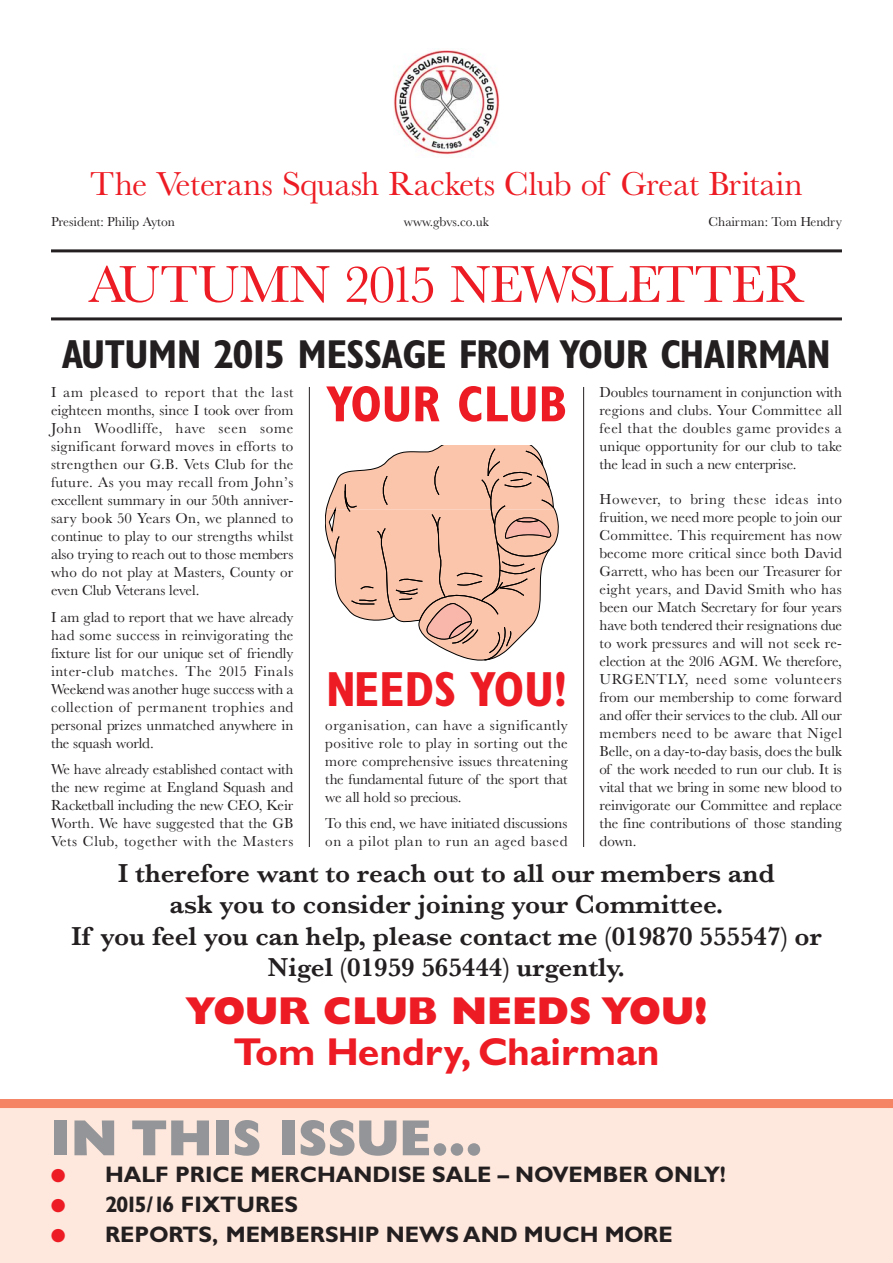
<style>
.page{position:relative;width:893px;height:1263px;background:#fff}
.page>*{position:absolute;margin:0;border:0;box-sizing:border-box;transform-origin:0 0}
.t1{font:54px "Baskerville";letter-spacing:-.015em;color:#ed1c24}
.t2{font:800 51px "Gill Sans";color:#939598}
.t3{font:700 condensed 51px "Gill Sans";color:#ed1c24}
.t4{font:700 condensed 49.5px "Gill Sans";color:#ed1c24}
.t5{font:700 condensed 40.5px "Gill Sans";letter-spacing:-.015em;color:#231f20}
.t6{font:700 39px "Gill Sans";color:#ed1c24}
.t7{font:800 39px "Gill Sans";color:#ed1c24}
.t8{font:34.5px "Baskerville";letter-spacing:-.01em;color:#ed1c24}
.t9{font:600 27px/31.5px "Baskerville";color:#231f20;text-align:center}
.t10{font:700 22.5px "Gill Sans";color:#231f20}
.t11{font:15px/18px "Baskerville";color:#231f20;text-align:justify}
.t12{font:13.5px "Baskerville";color:#231f20}
.s1{font-family:"Monotype Sorts";font-weight:400;font-size:18px;color:#ed1c24}
</style>
<div class="page">
<div style="left:0;top:1103px;width:893px;height:160px;background:#fee7dc"></div>
<hr style="left:51px;top:249px;width:791px;height:3px;background:#231f20">
<hr style="left:51px;top:317px;width:791px;height:3px;background:#231f20">
<img style="left:393px;top:50px;width:107px;height:105px">
<div style="left:0;top:1099px;width:893px;height:9px;background:#f58465"></div>
<hr style="left:309px;top:387px;width:1px;height:460px;background:#231f20">
<hr style="left:583px;top:387px;width:1px;height:460px;background:#231f20">
<svg style="left:325px;top:445px;width:233px;height:215px"></svg>
<h3 class="t8" style="left:90px;top:172px;width:714px">The Veterans Squash Rackets Club of Great Britain</h3>
<p class="t12" style="left:51px;top:217px;width:125px">President: Philip Ayton</p>
<p class="t12" style="left:404px;top:217px;width:87px">www.gbvs.co.uk</p>
<p class="t12" style="left:708px;top:217px;width:135px">Chairman: Tom Hendry</p>
<h1 class="t1" style="left:89px;top:266px;width:717px">AUTUMN 2015 NEWSLETTER</h1>
<h3 class="t5" style="left:62px;top:340px;width:771px">AUTUMN 2015 MESSAGE FROM YOUR CHAIRMAN</h3>
<p class="t11" style="left:51px;top:385px;width:244px">I am pleased to report that the last eighteen months, since I took over from John Woodliffe, have seen some significant forward moves in efforts to strengthen our G.B. Vets Club for the future. As you may recall from John’s excellent summary in our 50th anniver - sary book 50 Years On, we planned to continue to play to our strengths whilst also trying to reach out to those members who do not play at Masters, County or even Club Veterans level.</p>
<p class="t11" style="left:51px;top:609px;width:244px">I am glad to report that we have already had some success in reinvigorating the fixture list for our unique set of friendly inter-club matches. The 2015 Finals Weekend was another huge success with a collection of permanent trophies and personal prizes unmatched anywhere in the squash world.</p>
<p class="t11" style="left:51px;top:762px;width:244px">We have already established contact with the new regime at England Squash and Racketball including the new CEO, Keir Worth. We have suggested that the GB Vets Club, together with the Masters</p>
<h2 class="t3" style="left:326px;top:386px;width:243px">YOUR CLUB</h2>
<p class="t11" style="left:600px;top:385px;width:244px">Doubles tournament in conjunction with regions and clubs. Your Committee all feel that the doubles game provides a unique opportunity for our club to take the lead in such a new enterprise.</p>
<p class="t11" style="left:600px;top:492px;width:244px">However, to bring these ideas into fruition, we need more people to join our Committee. This requirement has now become more critical since both David Garrett, who has been our Treasurer for eight years, and David Smith who has been our Match Secretary for four years have both tendered their resignations due to work pressures and will not seek re&shy;election at the 2016 AGM. We therefore, URGENTLY, need some volunteers from our membership to come forward and offer their services to the club. All our members need to be aware that Nigel Belle, on a day-to-day basis, does the bulk of the work needed to run our club. It is vital that we bring in some new blood to reinvigorate our Committee and replace the fine contributions of those standing down.</p>
<h3 class="t9" style="left:71px;top:860px;width:752px">I therefore want to reach out to all our members and<br>ask you to consider joining your Committee.<br>If you feel you can help, please contact me (019870 555547) or Nigel (01959 565444) urgently.</h3>
<h3 class="t7" style="left:185px;top:997px;width:525px">YOUR CLUB NEEDS YOU!</h3>
<h3 class="t6" style="left:233px;top:1038px;width:427px">Tom Hendry, Chairman</h3>
<h3 class="t4" style="left:326px;top:672px;width:243px">NEEDS YOU!</h3>
<p class="t11" style="left:325px;top:718px;width:244px">organisation, can have a significantly positive role to play in sorting out the more comprehensive issues threatening the fundamental future of the sport that we all hold so precious.</p>
<p class="t11" style="left:325px;top:816px;width:244px">To this end, we have initiated discussions on a pilot plan to run an aged based</p>
<h2 class="t2" style="left:51px;top:1120px;width:433px">IN THIS ISSUE…</h2>
<h3 class="t10" style="left:51px;top:1167px;width:676px"><span class="s1">●</span> HALF PRICE MERCHANDISE SALE – NOVEMBER ONLY!</h3>
<h3 class="t10" style="left:51px;top:1197px;width:249px"><span class="s1">●</span> 2015/16 FIXTURES</h3>
<h3 class="t10" style="left:51px;top:1227px;width:623px"><span class="s1">●</span> REPORTS, MEMBERSHIP NEWS AND MUCH MORE</h3>
</div>
